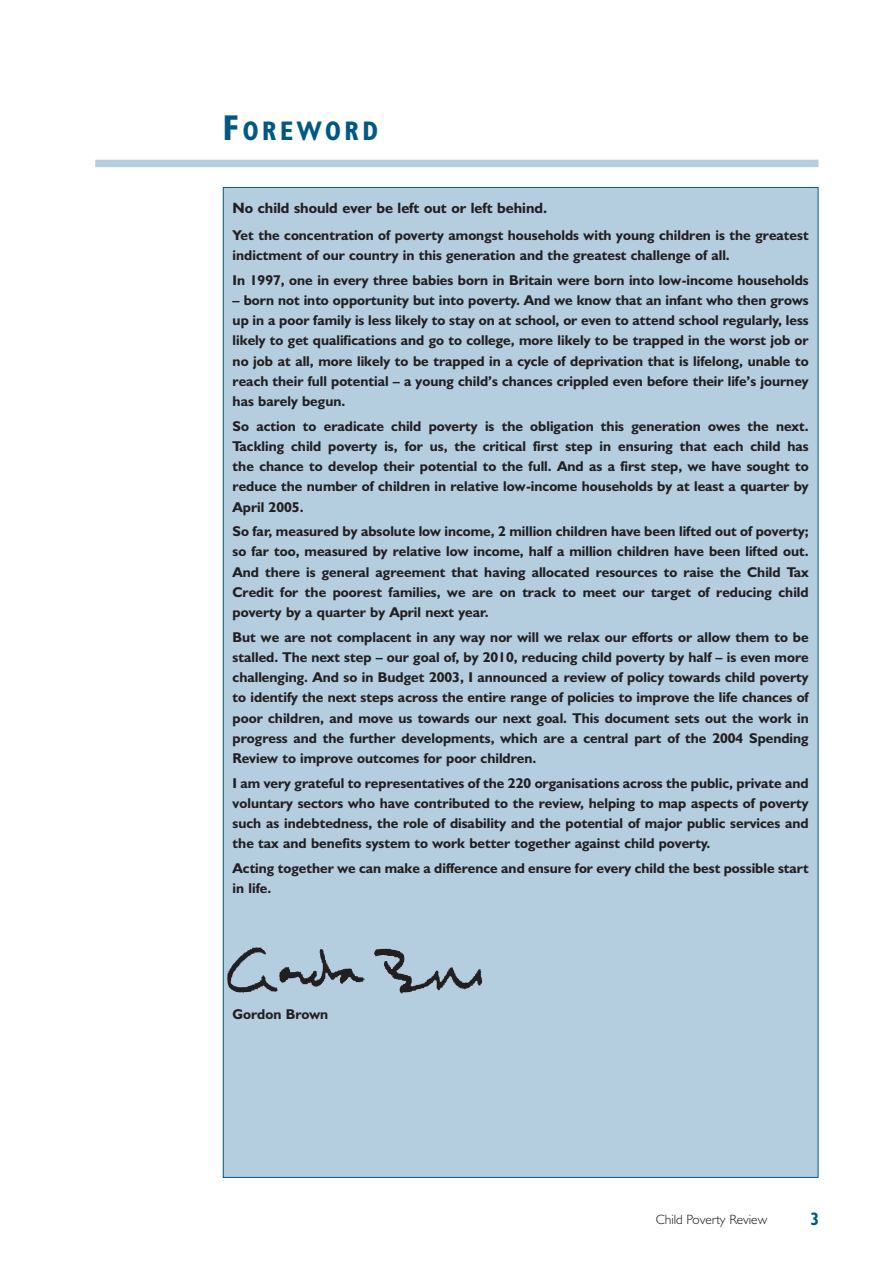
<style>
.page{position:relative;width:893px;height:1263px;background:#fff}
.page>*{position:absolute;margin:0;border:0;box-sizing:border-box;transform-origin:0 0}
.t1{font:700 condensed 27px "Humanist 521 BT";letter-spacing:.135em;color:#005883}
.t2{font:700 condensed 18px "Humanist 521 BT";color:#005883}
.t3{font:700 15px "Humanist 521 BT";color:#231f20}
.t4{font:700 14.25px/20.2px "Humanist 521 BT";color:#231f20;text-align:justify}
.t5{font:300 13.5px "Humanist 521 BT";color:#231f20}
.s1{font-size:36px}
</style>
<div class="page">
<div style="left:223px;top:187px;width:595px;height:990px;background:#b4cee0"></div>
<img style="left:223px;top:946px;width:259px;height:51px">
<div style="left:95px;top:160px;width:723px;height:7px;background:#b4cee0"></div>
<h1 class="t1" style="left:223px;top:121px;width:156px"><span class="s1">F</span>OREWORD</h1>
<p class="t3" style="left:233px;top:203px;width:316px">No child should ever be left out or left behind.</p>
<p class="t4" style="left:233px;top:227px;width:577px">Yet the concentration of poverty amongst households with young children is the greatest indictment of our country in this generation and the greatest challenge of all.</p>
<p class="t4" style="left:233px;top:271px;width:577px">In 1997, one in every three babies born in Britain were born into low-income households</p>
<p class="t4" style="left:233px;top:292px;width:577px">– born not into opportunity but into poverty. And we know that an infant who then grows up in a poor family is less likely to stay on at school, or even to attend school regularly, less likely to get qualifications and go to college, more likely to be trapped in the worst job or no job at all, more likely to be trapped in a cycle of deprivation that is lifelong, unable to reach their full potential – a young child’s chances crippled even before their life’s journey has barely begun.</p>
<p class="t4" style="left:233px;top:417px;width:577px">So action to eradicate child poverty is the obligation this generation owes the next.<br>Tackling child poverty is, for us, the critical first step in ensuring that each child has the chance to develop their potential to the full. And as a first step, we have sought to reduce the number of children in relative low-income households by at least a quarter by April 2005.</p>
<p class="t4" style="left:233px;top:523px;width:577px">So far, measured by absolute low income, 2 million children have been lifted out of poverty; so far too, measured by relative low income, half a million children have been lifted out.<br>And there is general agreement that having allocated resources to raise the Child Tax Credit for the poorest families, we are on track to meet our target of reducing child poverty by a quarter by April next year.</p>
<p class="t4" style="left:233px;top:628px;width:577px">But we are not complacent in any way nor will we relax our efforts or allow them to be stalled. The next step – our goal of, by 2010, reducing child poverty by half – is even more challenging. And so in Budget 2003, I announced a review of policy towards child poverty to identify the next steps across the entire range of policies to improve the life chances of poor children, and move us towards our next goal. This document sets out the work in progress and the further developments, which are a central part of the 2004 Spending Review to improve outcomes for poor children.</p>
<p class="t4" style="left:233px;top:774px;width:577px">I am very grateful to representatives of the 220 organisations across the public, private and voluntary sectors who have contributed to the review, helping to map aspects of poverty such as indebtedness, the role of disability and the potential of major public services and the tax and benefits system to work better together against child poverty.</p>
<p class="t4" style="left:233px;top:860px;width:577px">Acting together we can make a difference and ensure for every child the best possible start in life.</p>
<p class="t4" style="left:233px;top:1006px;width:97px">Gordon Brown</p>
<p class="t5" style="left:655px;top:1215px;width:113px">Child Poverty Review</p>
<p class="t2" style="left:811px;top:1212px;width:9px">3</p>
</div>
